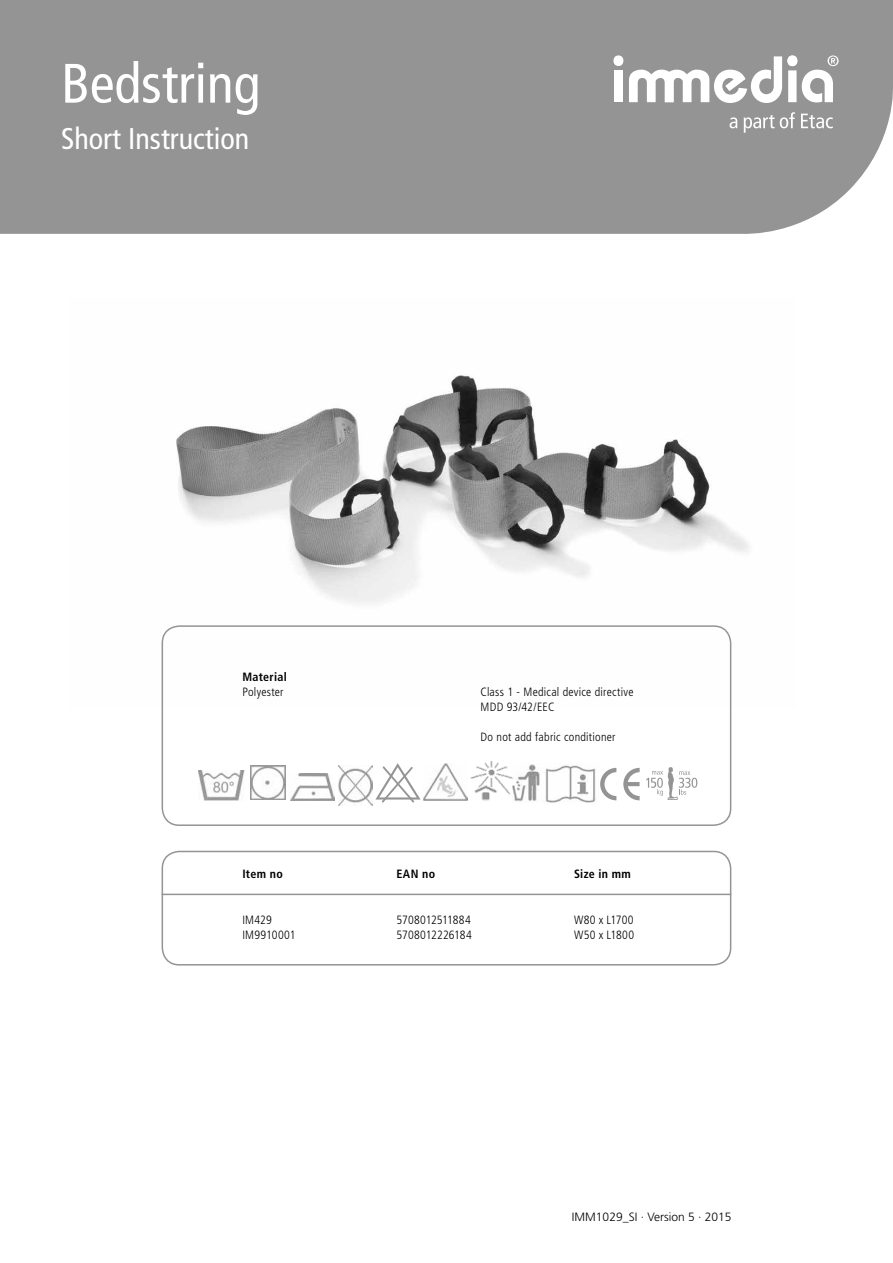
<style>
.page{position:relative;width:893px;height:1263px;background:#fff}
.page>*{position:absolute;margin:0;border:0;box-sizing:border-box;transform-origin:0 0}
.t1{font:condensed 55.5px "Frutiger LT Std";color:#fff}
.t2{font:condensed 30px "Frutiger LT Std";color:#fff}
.t3{font:300 condensed 12px/15px "Frutiger LT Std";letter-spacing:.02em;color:#000}
.t4{font:700 condensed 12px "Frutiger LT Std";letter-spacing:.025em;color:#000}
.t5{font:300 12px "Frutiger LT Std";color:#000}
</style>
<div class="page">
<div style="left:0;top:0;width:893px;height:234px;background:#949494"></div>
<div style="left:614px;top:70px;width:9px;height:32px;background:#fff"></div>
<div style="left:613px;top:55px;width:10px;height:11px;background:#fff;border-radius:50%"></div>
<svg style="left:629px;top:55px;width:219px;height:78px"></svg>
<img style="left:161px;top:375px;width:588px;height:333px">
<div style="left:162px;top:625px;width:569px;height:201px;border:2px solid #949494;border-radius:17px"></div>
<div style="left:162px;top:851px;width:569px;height:114px;border:2px solid #949494;border-radius:17px"></div>
<hr style="left:162px;top:894px;width:569px;height:1px;background:#949494">
<svg style="left:600px;top:768px;width:16px;height:32px"></svg>
<svg style="left:623px;top:768px;width:17px;height:32px"></svg>
<img style="left:424px;top:764px;width:43px;height:36px">
<img style="left:198px;top:770px;width:47px;height:31px">
<img style="left:251px;top:765px;width:34px;height:35px">
<svg style="left:375px;top:763px;width:46px;height:39px"></svg>
<img style="left:339px;top:766px;width:33px;height:39px">
<img style="left:290px;top:773px;width:44px;height:27px">
<svg style="left:646px;top:767px;width:51px;height:33px"></svg>
<img style="left:513px;top:764px;width:83px;height:39px">
<img style="left:470px;top:761px;width:43px;height:40px">
<h1 class="t1" style="left:61px;top:51px;width:201px">Bedstring</h1>
<h2 class="t2" style="left:61px;top:121px;width:190px">Short Instruction</h2>
<p class="t4" style="left:242px;top:669px;width:46px">Material</p>
<p class="t3" style="left:242px;top:684px;width:43px">Polyester</p>
<p class="t3" style="left:480px;top:684px;width:155px">Class 1 - Medical device directive<br>MDD 93/42/EEC</p>
<p class="t3" style="left:480px;top:729px;width:137px">Do not add fabric conditioner</p>
<p class="t4" style="left:242px;top:867px;width:42px">Item no</p>
<p class="t4" style="left:396px;top:867px;width:40px">EAN no</p>
<p class="t4" style="left:574px;top:867px;width:58px">Size in mm</p>
<p class="t3" style="left:242px;top:913px;width:55px">IM429<br>IM9910001</p>
<p class="t3" style="left:396px;top:913px;width:77px">5708012511884<br>5708012226184</p>
<p class="t3" style="left:574px;top:913px;width:62px">W80 x L1700<br>W50 x L1800</p>
<p class="t5" style="left:572px;top:1210px;width:161px">IMM1029_SI · Version 5 · 2015</p>
</div>
